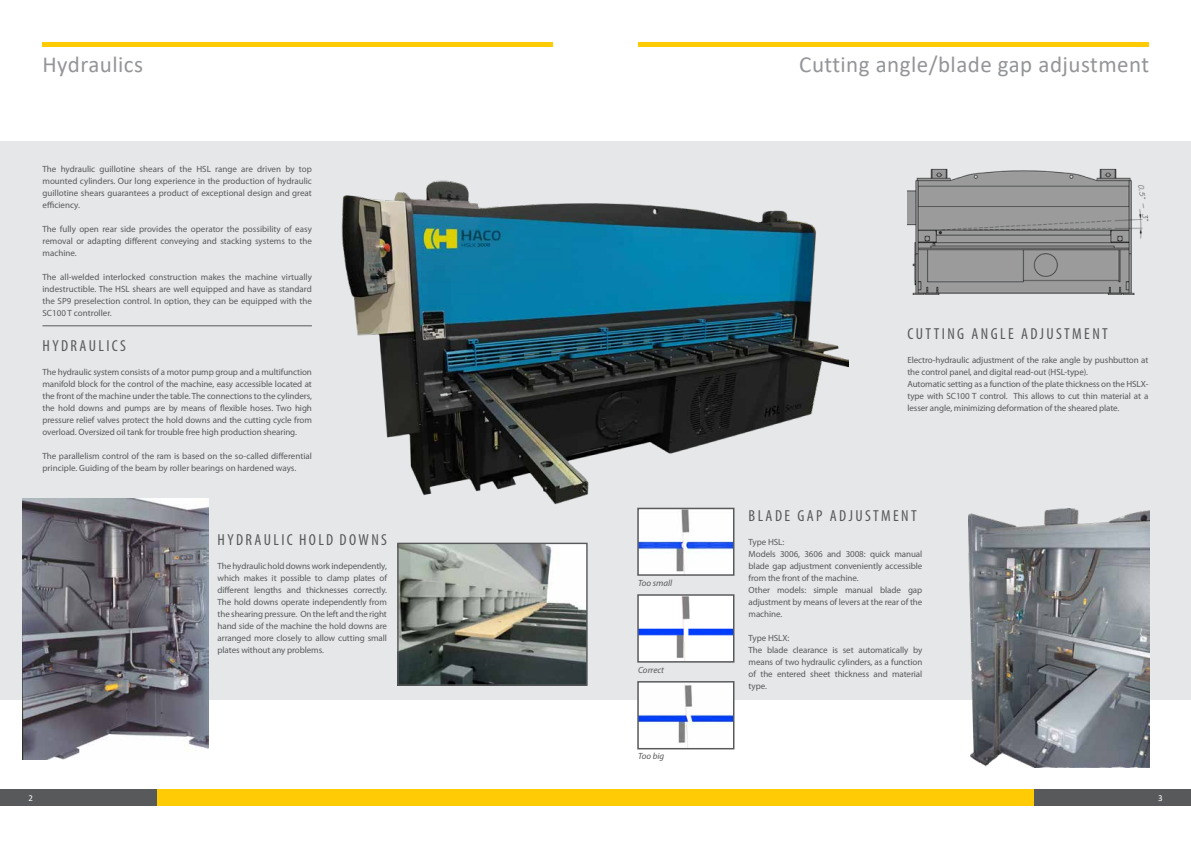
<style>
.page{position:relative;width:1191px;height:842px;background:#fff}
.page>*{position:absolute;margin:0;border:0;box-sizing:border-box;transform-origin:0 0}
.t1{font:23px "Calibri";letter-spacing:.02em;color:#939598}
.t2{font:condensed 16px "Myriad Pro";letter-spacing:.15em;color:#58595b}
.t3{font:9px/12px "Myriad Pro";letter-spacing:-.01em;color:#58595b;text-align:justify}
.t4{font:italic 9px "Myriad Pro";color:#58595b}
.t5{font:9px "Calibri";color:#fff}
</style>
<div class="page">
<div style="left:157px;top:789px;width:438px;height:17px;background:#ffcb05"></div>
<div style="left:595px;top:789px;width:439px;height:17px;background:#ffcb05"></div>
<div style="left:0;top:789px;width:157px;height:17px;background:#58595b"></div>
<div style="left:1034px;top:789px;width:157px;height:17px;background:#58595b"></div>
<div style="left:0;top:142px;width:1191px;height:558px;background:#e6e7e8"></div>
<img style="left:342px;top:180px;width:507px;height:344px">
<hr style="left:43px;top:43px;width:510px;height:4px;background:#ffcb05">
<hr style="left:638px;top:43px;width:510px;height:4px;background:#ffcb05">
<hr style="left:43px;top:325px;width:269px;height:1px;background:#58595b">
<img style="left:907px;top:168px;width:241px;height:127px">
<img style="left:640px;top:511px;width:91px;height:62px">
<div style="left:637px;top:508px;width:97px;height:68px;border:2px solid #58595b"></div>
<img style="left:640px;top:597px;width:91px;height:63px">
<div style="left:637px;top:594px;width:97px;height:69px;border:2px solid #58595b"></div>
<img style="left:640px;top:684px;width:91px;height:62px">
<div style="left:637px;top:681px;width:97px;height:68px;border:2px solid #58595b"></div>
<svg style="left:432px;top:514px;width:135px;height:29px"></svg>
<img style="left:23px;top:499px;width:186px;height:260px">
<img style="left:399px;top:545px;width:186px;height:139px">
<div style="left:397px;top:543px;width:190px;height:143px;border:1px solid #58595b"></div>
<img style="left:968px;top:508px;width:181px;height:259px">
<h1 class="t1" style="left:43px;top:49px;width:102px">Hydraulics</h1>
<h1 class="t1" style="left:799px;top:49px;width:351px">Cutting angle/blade gap adjustment</h1>
<p class="t3" style="left:43px;top:163px;width:271px">The hydraulic guillotine shears of the HSL range are driven by top mounted cylinders. Our long experience in the production of hydraulic guillotine shears guarantees a product of exceptional design and great efficiency.</p>
<p class="t3" style="left:43px;top:223px;width:271px">The fully open rear side provides the operator the possibility of easy removal or adapting different conveying and stacking systems to the machine.</p>
<p class="t3" style="left:43px;top:271px;width:271px">The all-welded interlocked construction makes the machine virtually indestructible. The HSL shears are well equipped and have as standard the SP9 preselection control. In option, they can be equipped with the SC100 T controller.</p>
<h2 class="t2" style="left:43px;top:336px;width:85px">HYDRAULICS</h2>
<p class="t3" style="left:43px;top:365px;width:271px">The hydraulic system consists of a motor pump group and a multifunction manifold block for the control of the machine, easy accessible located at the front of the machine under the table. The connections to the cylinders, the hold downs and pumps are by means of flexible hoses. Two high pressure relief valves protect the hold downs and the cutting cycle from overload. Oversized oil tank for trouble free high production shearing.</p>
<p class="t3" style="left:43px;top:449px;width:271px">The parallelism control of the ram is based on the so-called differential principle. Guiding of the beam by roller bearings on hardened ways.</p>
<h2 class="t2" style="left:217px;top:530px;width:171px">HYDRAULIC HOLD DOWNS</h2>
<p class="t3" style="left:217px;top:560px;width:171px">The hydraulic hold downs work independently, which makes it possible to clamp plates of different lengths and thicknesses correctly.<br>The hold downs operate independently from the shearing pressure. On the left and the right hand side of the machine the hold downs are arranged more closely to allow cutting small plates without any problems.</p>
<p class="t4" style="left:638px;top:577px;width:36px">Too small</p>
<p class="t4" style="left:638px;top:664px;width:28px">Correct</p>
<p class="t4" style="left:638px;top:751px;width:28px">Too big</p>
<h2 class="t2" style="left:907px;top:324px;width:202px">CUTTING ANGLE ADJUSTMENT</h2>
<p class="t3" style="left:907px;top:354px;width:242px;text-align:left">Electro-hydraulic adjustment of the rake angle by pushbutton at the control panel, and digital read-out (HSL-type).<br>Automatic setting as a function of the plate thickness on the HSLX&shy;type with SC100 T control. This allows to cut thin material at a lesser angle, minimizing deformation of the sheared plate.</p>
<h2 class="t2" style="left:748px;top:506px;width:170px">BLADE GAP ADJUSTMENT</h2>
<p class="t3" style="left:748px;top:536px;width:175px;text-align:left">Type HSL:<br>Models 3006, 3606 and 3008: quick manual blade gap adjustment conveniently accessible from the front of the machine.<br>Other models: simple manual blade gap adjustment by means of levers at the rear of the machine.</p>
<p class="t3" style="left:748px;top:632px;width:175px;text-align:left">Type HSLX:<br>The blade clearance is set automatically by means of two hydraulic cylinders, as a function of the entered sheet thickness and material type.</p>
<p class="t5" style="left:28px;top:792px;width:6px">2</p>
<p class="t5" style="left:1158px;top:792px;width:6px">3</p>
</div>
